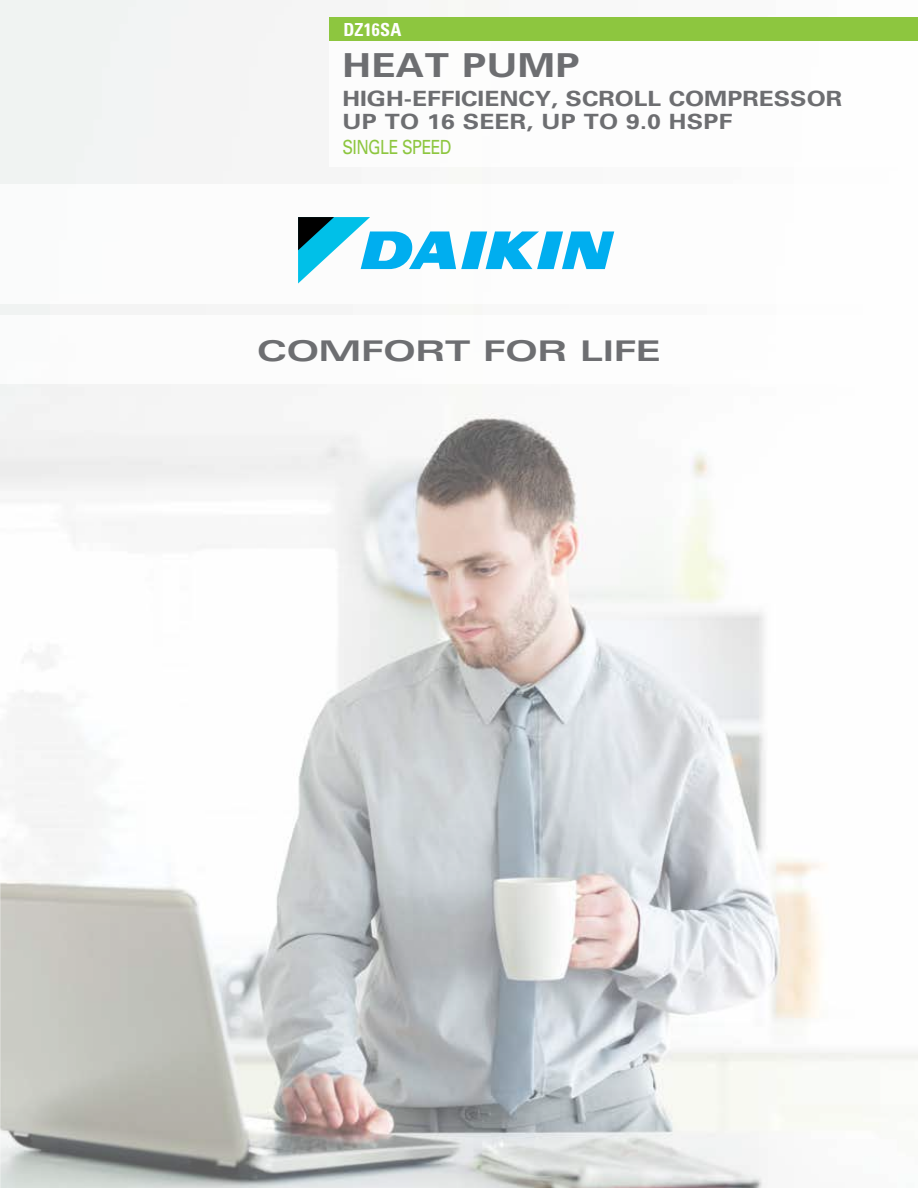
<style>
.page{position:relative;width:918px;height:1188px;background:#fff}
.page>*{position:absolute;margin:0;border:0;box-sizing:border-box;transform-origin:0 0}
.t1{font:700 33px "Univers";letter-spacing:.01em;color:#6d6e71;scale:1.2 1}
.t2{font:700 expanded 28.5px "Univers";letter-spacing:-.025em;color:#6d6e71;scale:1.2 1}
.t3{font:700 21px/22.5px "Univers";color:#6d6e71;scale:1.17 1}
.t4{font:19.5px "Univers";letter-spacing:-.035em;color:#8dc63f;scale:.82 1}
.t5{font:700 condensed 18px "Univers";letter-spacing:.01em;color:#fff}
</style>
<div class="page">
<img style="left:0;top:0;width:918px;height:1188px">
<div style="left:0;top:315px;width:918px;height:68px;background:#fff"></div>
<div style="left:0;top:184px;width:918px;height:120px;background:#fff"></div>
<svg style="left:298px;top:217px;width:316px;height:67px"></svg>
<svg style="left:0;top:81px;width:1px;height:27px"></svg>
<div style="left:329px;top:18px;width:589px;height:149px;background:#fff"></div>
<div style="left:329px;top:18px;width:589px;height:23px;background:#8dc63f"></div>
<p class="t5" style="left:344px;top:18px;width:59px">DZ16SA</p>
<h1 class="t1" style="left:342px;top:46px;width:196px">HEAT PUMP</h1>
<p class="t3" style="left:342px;top:88px;width:429px">HIGH-EFFICI ENCY, SCROLL COMPRESSOR<br>UP</p>
<p class="t3" style="left:385px;top:110px;width:149px">TO 16 SEER, UP</p>
<p class="t3" style="left:584px;top:110px;width:127px">TO 9.0 HSPF</p>
<p class="t4" style="left:342px;top:135px;width:135px">Single SPEED</p>
<h2 class="t2" style="left:257px;top:335px;width:338px">COMFORT FOR LIFE</h2>
</div>
